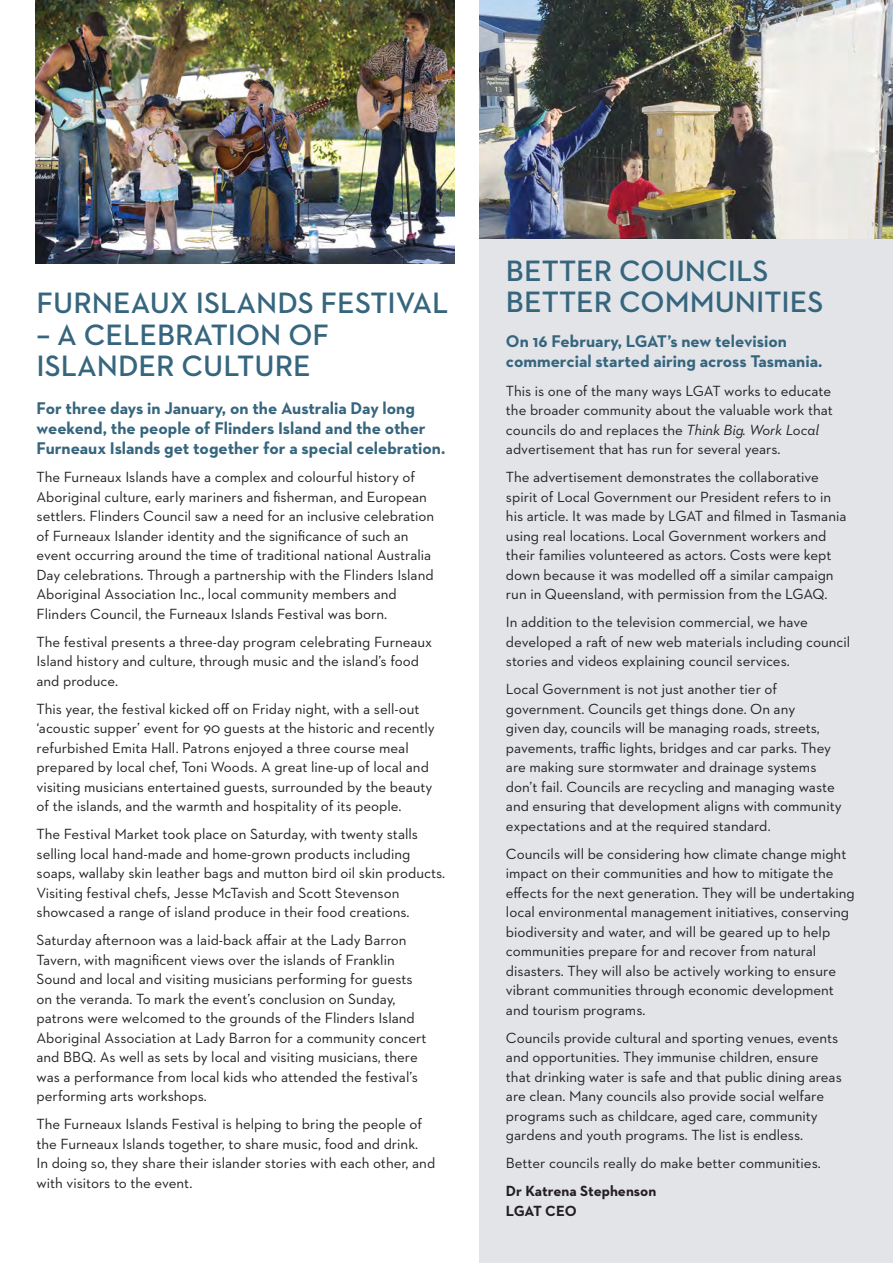
<style>
.page{position:relative;width:893px;height:1263px;background:#fff}
.page>*{position:absolute;margin:0;border:0;box-sizing:border-box;transform-origin:0 0}
.HEADING{font:600 30px/31.5px "Neutraface 2 Text";color:#36657e}
.Intro_para{font:700 17.25px/20.2px "Neutraface 2 Text";color:#36657e}
.Body{font:15px/19.5px "Neutraface 2 Text";color:#231f20}
.Name__Doug{font:700 15px/19.5px "Neutraface 2 Text";color:#231f20}
.s1{font-style:italic}
</style>
<div class="page">
<div style="left:479px;top:0;width:414px;height:1263px;background:#e2e4e8"></div>
<img style="left:35px;top:0;width:419px;height:264px">
<img style="left:479px;top:0;width:414px;height:238px">
<p class="HEADING" style="left:37px;top:287px;width:413px">FURNEAUX ISLANDS FESTIVAL</p>
<p class="HEADING" style="left:37px;top:319px;width:294px">– A CELEBRATION OF<br>ISLANDER CULTURE</p>
<p class="Intro_para" style="left:37px;top:398px;width:410px">For three days in January, on the Australia Day long weekend, the people of Flinders Island and the other<br>Furneaux Islands get together for a special celebration.</p>
<p class="Body" style="left:37px;top:467px;width:399px">The Furneaux Islands have a complex and colourful history of Aboriginal culture, early mariners and fisherman, and European settlers. Flinders Council saw a need for an inclusive celebration of Furneaux Islander identity and the significance of such an event occurring around the time of traditional national Australia Day celebrations. Through a partnership with the Flinders Island Aboriginal Association Inc., local community members and Flinders Council, the Furneaux Islands Festival was born.</p>
<p class="Body" style="left:37px;top:632px;width:397px">The festival presents a three-day program celebrating Furneaux<br>Island history and culture, through music and the island’s food and produce.</p>
<p class="Body" style="left:37px;top:699px;width:400px">This year, the festival kicked off on Friday night, with a sell-out ‘acoustic supper’ event for 90 guests at the historic and recently refurbished Emita Hall. Patrons enjoyed a three course meal prepared by local chef, Toni Woods. A great line-up of local and visiting musicians entertained guests, surrounded by the beauty of the islands, and the warmth and hospitality of its people.</p>
<p class="Body" style="left:37px;top:824px;width:410px">The Festival Market took place on Saturday, with twenty stalls selling local hand-made and home-grown products including soaps, wallaby skin leather bags and mutton bird oil skin products.<br>Visiting festival chefs, Jesse McTavish and Scott Stevenson showcased a range of island produce in their food creations.</p>
<p class="Body" style="left:37px;top:930px;width:392px">Saturday afternoon was a laid-back affair at the Lady Barron Tavern, with magnificent views over the islands of Franklin Sound and local and visiting musicians performing for guests on the veranda. To mark the event’s conclusion on Sunday, patrons were welcomed to the grounds of the Flinders Island Aboriginal Association at Lady Barron for a community concert and BBQ. As well as sets by local and visiting musicians, there was a performance from local kids who attended the festival’s performing arts workshops.</p>
<p class="Body" style="left:37px;top:1114px;width:400px">The Furneaux Islands Festival is helping to bring the people of the Furneaux Islands together, to share music, food and drink.<br>In doing so, they share their islander stories with each other, and with visitors to the event.</p>
<p class="HEADING" style="left:506px;top:255px;width:319px">BETTER COUNCILS<br>BETTER COMMUNITIES</p>
<p class="Intro_para" style="left:506px;top:331px;width:318px">On 16 February, LGAT’s new television commercial started airing across Tasmania.</p>
<p class="Body" style="left:506px;top:380px;width:328px">This is one of the many ways LGAT works to educate the broader community about the valuable work that councils do and replaces the <span class="s1">Think Big. Work Local </span>advertisement that has run for several years.</p>
<p class="Body" style="left:506px;top:467px;width:342px">The advertisement demonstrates the collaborative spirit of Local Government our President refers to in his article. It was made by LGAT and filmed in Tasmania using real locations. Local Government workers and their families volunteered as actors. Costs were kept down because it was modelled off a similar campaign run in Queensland, with permission from the LGAQ.</p>
<p class="Body" style="left:506px;top:612px;width:346px">In addition to the television commercial, we have developed a raft of new web materials including council stories and videos explaining council services.</p>
<p class="Body" style="left:506px;top:679px;width:337px">Local Government is not just another tier of government. Councils get things done. On any<br>given day, councils will be managing roads, streets, pavements, traffic lights, bridges and car parks. They are making sure stormwater and drainage systems don’t fail. Councils are recycling and managing waste and ensuring that development aligns with community expectations and at the required standard.</p>
<p class="Body" style="left:506px;top:843px;width:350px">Councils will be considering how climate change might impact on their communities and how to mitigate the effects for the next generation. They will be undertaking local environmental management initiatives, conserving biodiversity and water, and will be geared up to help communities prepare for and recover from natural disasters. They will also be actively working to ensure vibrant communities through economic development and tourism programs.</p>
<p class="Body" style="left:506px;top:1027px;width:337px">Councils provide cultural and sporting venues, events and opportunities. They immunise children, ensure that drinking water is safe and that public dining areas are clean. Many councils also provide social welfare programs such as childcare, aged care, community gardens and youth programs. The list is endless.</p>
<p class="Body" style="left:506px;top:1153px;width:316px">Better councils really do make better communities.</p>
<p class="Name__Doug" style="left:506px;top:1181px;width:152px">Dr Katrena Stephenson<br>LGAT CEO</p>
</div>
